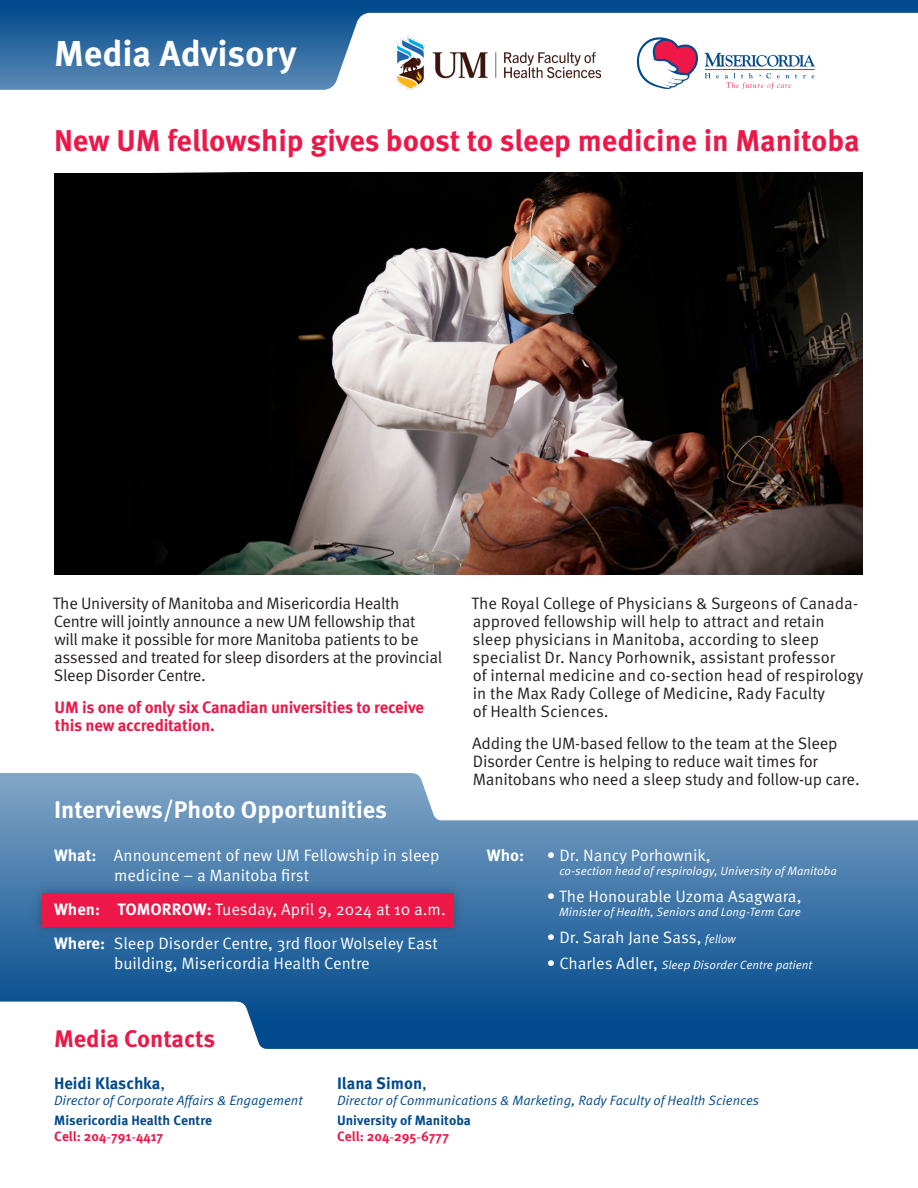
<style>
.page{position:relative;width:918px;height:1188px;background:#fff}
.page>*{position:absolute;margin:0;border:0;box-sizing:border-box;transform-origin:0 0}
.t1{font:700 36px "Meta Pro";color:#fff}
.t2{font:700 30px "Meta Pro";color:#ed1748}
.t3{font:700 24px "Meta Pro";color:#fff}
.t4{font:700 24px "Meta Pro";color:#ed1748}
.t5{font:16.5px/18px "Meta Pro Norm";letter-spacing:-.01em;color:#231f20}
.t6{font:16.5px/19.8px "Meta Pro Norm";color:#fff}
.t7{font:700 16.5px/18px "Meta Pro";letter-spacing:-.01em;color:#ed1748}
.t8{font:700 16.5px "Meta Pro";color:#004a8d}
.t9{font:700 16.5px "Meta Pro";color:#fff}
.t10{font:13.5px "Meta Pro Norm Ita";color:#004a8d}
.t11{font:700 13.5px/16.2px "Meta Pro";color:#004a8d}
.t12{font:12px "Meta Pro Norm Ita";color:#fff}
.s1{font-family:"Meta Pro";font-weight:700}
.s2{font-family:"Meta Pro Norm Ita";font-size:12px}
.s3{font-family:"Meta Pro Norm";font-size:16.5px}
.s4{font-family:"Meta Pro Norm";font-weight:400}
.s5{color:#ed1748}
.s6{font-family:"Minion Pro";color:#ed1748}
</style>
<div class="page">
<svg style="left:0;top:0;width:918px;height:90px"></svg>
<img style="left:396px;top:37px;width:205px;height:52px">
<svg style="left:637px;top:37px;width:178px;height:52px"></svg>
<svg style="left:0;top:773px;width:918px;height:229px;background:#5989b4"></svg>
<svg style="left:239px;top:1002px;width:679px;height:47px;background:#095090"></svg>
<div style="left:30px;top:881px;width:436px;height:58px;background:#231f20;opacity:.37"></div>
<div style="left:42px;top:893px;width:412px;height:34px;background:#ed1748"></div>
<div style="left:54px;top:173px;width:808px;height:402px;background:#010101"></div>
<img style="left:164px;top:173px;width:698px;height:402px">
<p class="t1" style="left:54px;top:26px;width:244px">Media Advisory</p>
<p class="t2" style="left:54px;top:117px;width:807px">New UM fellowship gives boost to sleep medicine in Manitoba</p>
<p class="t5" style="left:53px;top:594px;width:391px">The University of Manitoba and Misericordia Health Centre will jointly announce a new UM fellowship that<br>will make it possible for more Manitoba patients to be assessed and treated for sleep disorders at the provincial Sleep Disorder Centre.</p>
<p class="t7" style="left:55px;top:697px;width:371px">UM is one of only six Canadian universities to receive this new accreditation.</p>
<p class="t3" style="left:54px;top:791px;width:334px">Interviews/Photo Opportunities</p>
<p class="t6" style="left:114px;top:844px;width:327px;text-indent:-60px"><span class="s1">What:</span> Announcement of new UM Fellowship in sleep medicine – a Manitoba first</p>
<p class="t6" style="left:54px;top:898px;width:393px"><span class="s1">When: TOMORROW:</span> Tuesday, April 9, 2024 at 10 a.m.</p>
<p class="t6" style="left:54px;top:933px;width:385px;text-align:center"><span class="s1">Where:</span> Sleep Disorder Centre, 3rd floor Wolseley East building, Misericordia Health Centre</p>
<p class="t4" style="left:54px;top:1020px;width:163px">Media Contacts</p>
<p class="t5" style="left:471px;top:594px;width:394px">The Royal College of Physicians &amp; Surgeons of Canada&shy;approved fellowship will help to attract and retain sleep physicians in Manitoba, according to sleep specialist Dr. Nancy Porhownik, assistant professor<br>of internal medicine and co-section head of respirology in the Max Rady College of Medicine, Rady Faculty<br>of Health Sciences.</p>
<p class="t5" style="left:472px;top:733px;width:389px">Adding the UM-based fellow to the team at the Sleep<br>Disorder Centre is helping to reduce wait times for<br>Manitobans who need a sleep study and follow-up care.</p>
<p class="t9" style="left:487px;top:842px;width:39px">Who:</p>
<p class="t6" style="left:547px;top:844px;width:165px">• Dr. Nancy Porhownik,</p>
<p class="t12" style="left:559px;top:862px;width:279px">co-section head of respirology, University of Manitoba</p>
<p class="t6" style="left:547px;top:885px;width:256px">• The Honourable Uzoma Asagwara,</p>
<p class="t12" style="left:559px;top:903px;width:243px">Minister of Health, Seniors and Long-Term Care</p>
<p class="t6" style="left:547px;top:926px;width:190px">• Dr. Sarah Jane Sass, <span class="s2">fellow</span></p>
<p class="t12" style="left:547px;top:956px;width:267px"><span class="s3">• Charles Adler,</span> Sleep Disorder Centre patient</p>
<p class="t8" style="left:54px;top:1071px;width:113px">Heidi Klaschka<span class="s4">,</span></p>
<p class="t10" style="left:54px;top:1091px;width:250px">Director of Corporate Affairs &amp; Engagement</p>
<p class="t11" style="left:54px;top:1111px;width:159px">Misericordia Health Centre<br><span class="s5">Cell: 204</span><span class="s6">-</span><span class="s5">791</span><span class="s6">-</span><span class="s5">4417</span></p>
<p class="t8" style="left:337px;top:1071px;width:91px">Ilana Simon<span class="s4">,</span></p>
<p class="t10" style="left:337px;top:1091px;width:424px">Director of Communications &amp; Marketing, Rady Faculty of Health Sciences</p>
<p class="t11" style="left:337px;top:1111px;width:135px">University of Manitoba<br><span class="s5">Cell: 204</span><span class="s6">-</span><span class="s5">295</span><span class="s6">-</span><span class="s5">6777</span></p>
</div>
